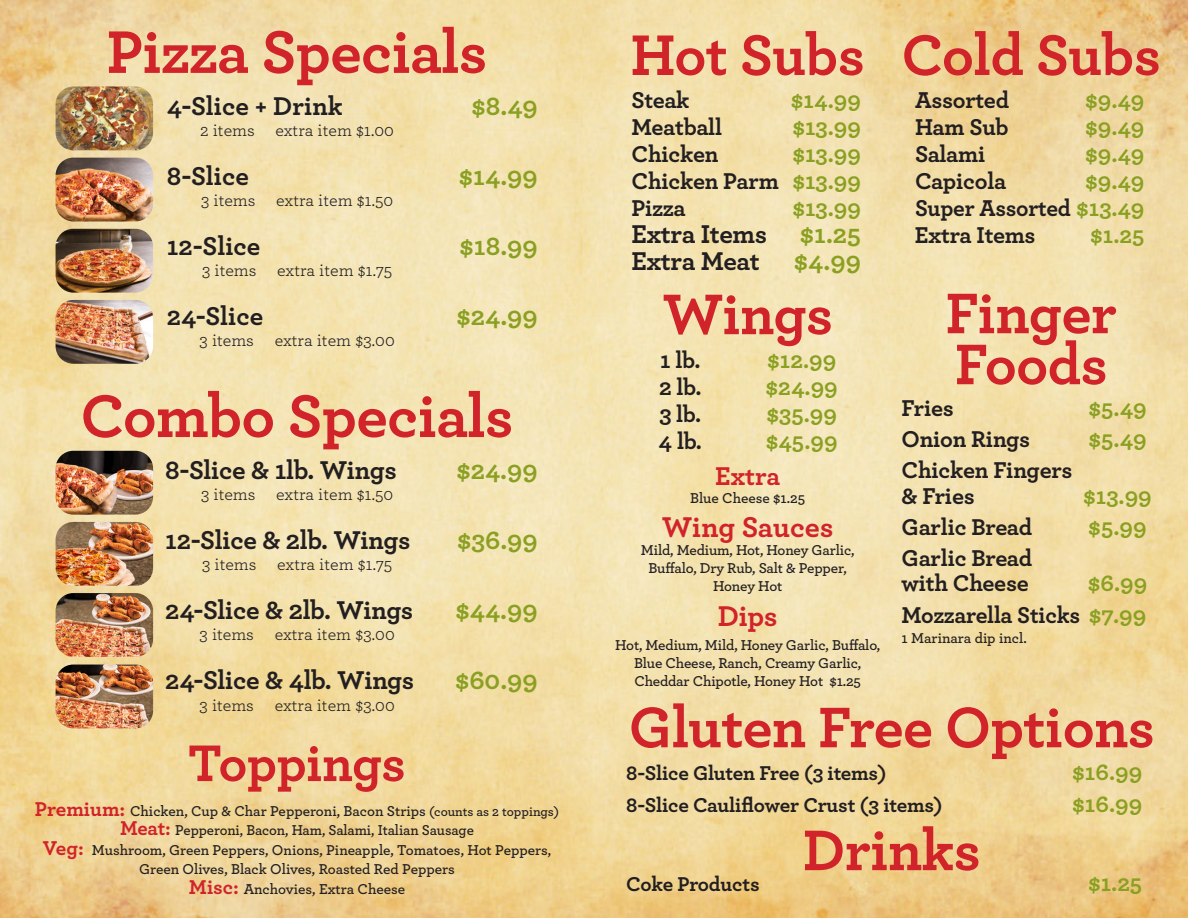
<style>
.page{position:relative;width:1188px;height:918px;background:#fff}
.page>*{position:absolute;margin:0;border:0;box-sizing:border-box;transform-origin:0 0}
.t1{font:700 63px "Archer Pro";letter-spacing:-.015em;color:#d1232a}
.t2{font:700 60px/51px "Archer Pro";letter-spacing:-.01em;color:#d1232a}
.t3{font:700 54px "Archer Pro";letter-spacing:-.01em;color:#d1232a}
.t4{font:700 30px "Archer Pro";letter-spacing:-.005em;color:#d1232a}
.t5{font:700 27px/27px "Archer Pro";letter-spacing:-.01em;color:#231f20}
.t6{font:700 27px "Archer Pro";color:#8aa022}
.t7{font:700 27px "Archer Pro";color:#d1232a}
.t8{font:700 24px/27px "Archer Pro";letter-spacing:-.01em;color:#231f20;text-align:justify}
.t9{font:700 24px "Archer Pro";color:#8aa022}
.t10{font:700 21px "Archer Pro";letter-spacing:-.01em;color:#231f20}
.t11{font:18px "Archer Pro";color:#231f20}
.t12{font:600 15px/18px "Archer Pro";letter-spacing:-.01em;color:#231f20;text-align:center}
.s1{font-weight:700;font-size:21px;color:#d1232a}
.s2{font-size:13.5px}
.s3{color:#8aa022}
</style>
<div class="page">
<img style="left:0;top:0;width:1188px;height:918px">
<img style="left:56px;top:229px;width:97px;height:64px">
<img style="left:56px;top:593px;width:97px;height:64px">
<img style="left:56px;top:451px;width:97px;height:64px">
<img style="left:56px;top:300px;width:97px;height:64px">
<img style="left:56px;top:665px;width:97px;height:63px">
<img style="left:56px;top:158px;width:97px;height:63px">
<img style="left:56px;top:522px;width:97px;height:64px">
<img style="left:56px;top:86px;width:97px;height:64px">
<h1 class="t1" style="left:107px;top:2px;width:382px">Pizza Specials</h1>
<h3 class="t5" style="left:167px;top:91px;width:177px">4-Slice + Drink</h3>
<h3 class="t6" style="left:472px;top:85px;width:68px">$8.49</h3>
<p class="t11" style="left:200px;top:118px;width:195px">2 items extra item $1.00</p>
<h3 class="t5" style="left:167px;top:161px;width:84px">8-Slice</h3>
<h3 class="t6" style="left:459px;top:155px;width:80px">$14.99</h3>
<p class="t11" style="left:201px;top:188px;width:194px">3 items extra item $1.50</p>
<h3 class="t5" style="left:167px;top:231px;width:95px">12-Slice</h3>
<h3 class="t6" style="left:460px;top:225px;width:80px">$18.99</h3>
<p class="t11" style="left:202px;top:258px;width:192px">3 items extra item $1.75</p>
<h3 class="t5" style="left:167px;top:301px;width:98px">24-Slice</h3>
<h3 class="t6" style="left:456px;top:295px;width:83px">$24.99</h3>
<p class="t11" style="left:199px;top:328px;width:197px">3 items extra item $3.00</p>
<h1 class="t1" style="left:81px;top:366px;width:434px">Combo Specials</h1>
<h3 class="t5" style="left:165px;top:455px;width:233px">8-Slice &amp; 1lb. Wings</h3>
<h3 class="t6" style="left:456px;top:449px;width:83px">$24.99</h3>
<p class="t11" style="left:201px;top:482px;width:194px">3 items extra item $1.50</p>
<h3 class="t5" style="left:165px;top:525px;width:247px">12-Slice &amp; 2lb. Wings</h3>
<h3 class="t6" style="left:457px;top:519px;width:82px">$36.99</h3>
<p class="t11" style="left:202px;top:552px;width:192px">3 items extra item $1.75</p>
<h3 class="t5" style="left:165px;top:595px;width:249px">24-Slice &amp; 2lb. Wings</h3>
<h3 class="t6" style="left:455px;top:589px;width:84px">$44.99</h3>
<p class="t11" style="left:199px;top:622px;width:197px">3 items extra item $3.00</p>
<h3 class="t5" style="left:165px;top:665px;width:250px">24-Slice &amp; 4lb. Wings</h3>
<h3 class="t6" style="left:455px;top:659px;width:84px">$60.99</h3>
<p class="t11" style="left:199px;top:693px;width:197px">3 items extra item $3.00</p>
<h3 class="t3" style="left:188px;top:720px;width:219px">Toppings</h3>
<p class="t12" style="left:35px;top:800px;width:526px;line-height:19.5px"><span class="s1">Premium:</span> Chicken, Cup &amp; Char Pepperoni, Bacon Strips <span class="s2">(counts as 2 toppings)<br></span><span class="s1">Meat:</span> Pepperoni, Bacon, Ham, Salami, Italian Sausage<br><span class="s1">Veg:</span> Mushroom, Green Peppers, Onions, Pineapple, Tomatoes, Hot Peppers, Green Olives, Black Olives, Roasted Red Peppers<br><span class="s1">Misc:</span> Anchovies, Extra Cheese</p>
<h2 class="t2" style="left:630px;top:26px;width:236px">Hot Subs</h2>
<h3 class="t8" style="left:631px;top:85px;width:60px">Steak</h3>
<h3 class="t9" style="left:791px;top:81px;width:72px">$14.99</h3>
<h3 class="t8" style="left:631px;top:112px;width:92px">Meatball</h3>
<h3 class="t9" style="left:792px;top:108px;width:70px">$13.99</h3>
<h3 class="t8" style="left:631px;top:139px;width:89px">Chicken</h3>
<h3 class="t8" style="left:631px;top:139px;width:231px;text-indent:161px"><span class="s3">$13.99<br></span>Chicken Parm <span class="s3">$13.99<br></span>Pizza</h3>
<h3 class="t9" style="left:792px;top:189px;width:70px">$13.99</h3>
<h3 class="t5" style="left:631px;top:219px;width:231px">Extra Items <span class="s3">$1.25<br></span>Extra Meat</h3>
<h3 class="t6" style="left:794px;top:240px;width:69px">$4.99</h3>
<h2 class="t2" style="left:662px;top:285px;width:172px">Wings</h2>
<h3 class="t8" style="left:660px;top:345px;width:42px">1 lb.</h3>
<h3 class="t9" style="left:767px;top:341px;width:71px">$12.99</h3>
<h3 class="t8" style="left:659px;top:372px;width:44px">2 lb.</h3>
<h3 class="t9" style="left:766px;top:368px;width:74px">$24.99</h3>
<h3 class="t8" style="left:659px;top:399px;width:43px">3 lb.</h3>
<h3 class="t9" style="left:766px;top:395px;width:72px">$35.99</h3>
<h3 class="t8" style="left:659px;top:426px;width:45px">4 lb.</h3>
<h3 class="t9" style="left:766px;top:422px;width:73px">$45.99</h3>
<h3 class="t7" style="left:715px;top:455px;width:67px">Extra</h3>
<p class="t12" style="left:690px;top:488px;width:117px">Blue Cheese $1.25</p>
<h3 class="t4" style="left:662px;top:504px;width:173px">Wing Sauces</h3>
<p class="t12" style="left:641px;top:541px;width:215px">Mild, Medium, Hot, Honey Garlic,<br>Buffalo, Dry Rub, Salt &amp; Pepper,<br>Honey Hot</p>
<h3 class="t4" style="left:718px;top:592px;width:61px">Dips</h3>
<p class="t12" style="left:615px;top:635px;width:267px">Hot, Medium, Mild, Honey Garlic, Buffalo,<br>Blue Cheese, Ranch, Creamy Garlic,<br>Cheddar Chipotle, Honey Hot $1.25</p>
<h2 class="t2" style="left:902px;top:26px;width:261px">Cold Subs</h2>
<h3 class="t8" style="left:915px;top:85px;width:96px">Assorted</h3>
<h3 class="t9" style="left:1085px;top:81px;width:61px">$9.49</h3>
<h3 class="t8" style="left:915px;top:112px;width:95px">Ham Sub</h3>
<h3 class="t9" style="left:1085px;top:108px;width:61px">$9.49</h3>
<h3 class="t8" style="left:915px;top:139px;width:72px">Salami</h3>
<h3 class="t9" style="left:1085px;top:135px;width:61px">$9.49</h3>
<h3 class="t8" style="left:915px;top:166px;width:93px">Capicola</h3>
<h3 class="t8" style="left:915px;top:166px;width:231px;text-indent:170px"><span class="s3">$9.49<br></span>Super Assorted <span class="s3">$13.49<br></span>Extra Items</h3>
<h3 class="t9" style="left:1090px;top:216px;width:56px">$1.25</h3>
<h2 class="t2" style="left:946px;top:284px;width:173px">Finger<br>Foods</h2>
<h3 class="t8" style="left:902px;top:393px;width:54px">Fries</h3>
<h3 class="t9" style="left:1088px;top:389px;width:60px">$5.49</h3>
<h3 class="t8" style="left:902px;top:424px;width:130px">Onion Rings</h3>
<h3 class="t9" style="left:1088px;top:420px;width:60px">$5.49</h3>
<h3 class="t8" style="left:902px;top:456px;width:172px;line-height:25.5px">Chicken Fingers &amp; Fries</h3>
<h3 class="t9" style="left:1083px;top:477px;width:70px">$13.99</h3>
<h3 class="t8" style="left:902px;top:512px;width:132px">Garlic Bread</h3>
<h3 class="t9" style="left:1088px;top:508px;width:60px">$5.99</h3>
<h3 class="t8" style="left:902px;top:544px;width:132px;line-height:25.5px">Garlic Bread with Cheese</h3>
<h3 class="t8" style="left:902px;top:566px;width:247px;line-height:31.2px;text-align:right"><span class="s3">$6.99<br></span>Mozzarella Sticks <span class="s3">$7.99</span></h3>
<p class="t12" style="left:902px;top:628px;width:127px">1 Marinara dip incl.</p>
<h2 class="t2" style="left:629px;top:698px;width:528px">Gluten Free Options</h2>
<h3 class="t10" style="left:626px;top:757px;width:262px">8-Slice Gluten Free (3 items)</h3>
<h3 class="t9" style="left:1072px;top:753px;width:72px">$16.99</h3>
<h3 class="t10" style="left:626px;top:788px;width:318px">8-Slice Cauliflower Crust (3 items)</h3>
<h3 class="t9" style="left:1072px;top:785px;width:72px">$16.99</h3>
<h2 class="t2" style="left:803px;top:821px;width:180px">Drinks</h2>
<h3 class="t10" style="left:626px;top:868px;width:135px">Coke Products</h3>
<h3 class="t9" style="left:1088px;top:864px;width:56px">$1.25</h3>
</div>
